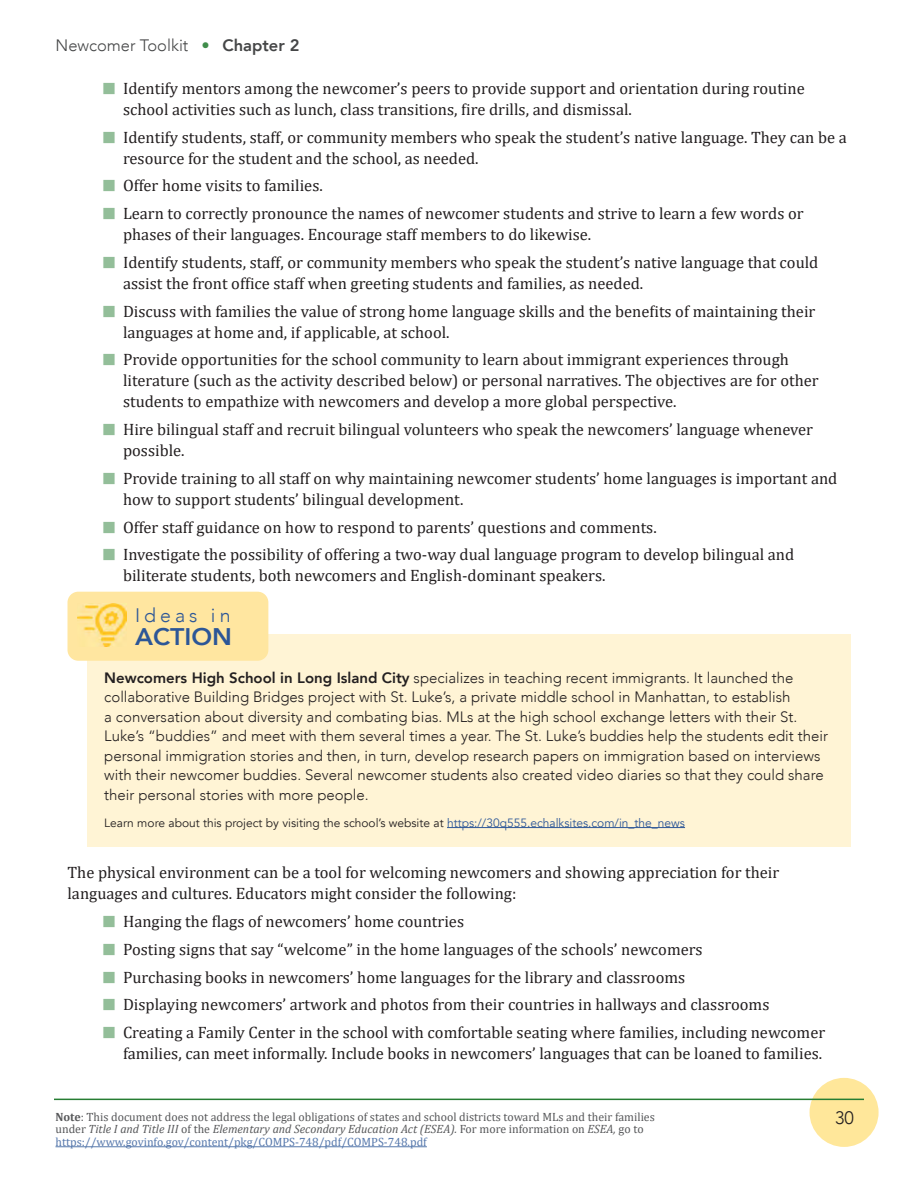
<style>
.page{position:relative;width:918px;height:1188px;background:#fff}
.page>*{position:absolute;margin:0;border:0;box-sizing:border-box;transform-origin:0 0}
.t1{font:800 24px "Avenir";color:#2c5697;scale:1.04 1}
.t2{font:300 19.5px "Avenir";letter-spacing:.21em;color:#2c5697}
.t3{font:300 18px "Avenir";color:#231f20}
.P1__0625_after{font:16.5px/21px "Cambria";color:#231f20}
.t4{font:300 16.5px "Avenir";color:#454647}
.t5{font:300 15px/19.5px "Avenir";color:#231f20}
.t6{font:italic 12px/12.8px "Cambria";color:#57585a}
.t7{font:12px "Cambria";color:#57585a}
.t8{font:12px "Avenir";color:#231f20}
.s1{color:#408d4b}
.s2{font-weight:800}
.s3{color:#93be99}
.s4{color:#2c5697}
.s5{font-weight:700}
.s6{font-style:normal}
.s7{font-style:normal;color:#5678ac}
</style>
<div class="page">
<div style="left:810px;top:1078px;width:69px;height:69px;background:#ffe79a;border-radius:50%"></div>
<hr style="left:54px;top:1099px;width:810px;height:1px;background:#267d33">
<hr style="left:56px;top:1146px;width:371px;height:1px;background:#5678ac">
<div style="left:87px;top:634px;width:763px;height:213px;background:#fff4d5"></div>
<hr style="left:447px;top:827px;width:238px;height:1px;background:#2c5697">
<div style="left:68px;top:592px;width:200px;height:69px;background:#ffe6a0;border-radius:11px"></div>
<img style="left:77px;top:603px;width:49px;height:44px">
<p class="t4" style="left:56px;top:36px;width:245px">Newcomer Toolkit <span class="s1">•</span> <span class="s2">Chapter 2</span></p>
<p class="P1__0625_after" style="left:123px;top:78px;width:683px;text-indent:-21px"><span class="s3">█</span> Identify mentors among the newcomer’s peers to provide support and orientation during routine school activities such as lunch, class transitions, fire drills, and dismissal.</p>
<p class="P1__0625_after" style="left:123px;top:126px;width:725px;text-indent:-21px"><span class="s3">█</span> Identify students, staff, or community members who speak the student’s native language. They can be a resource for the student and the school, as needed.</p>
<p class="P1__0625_after" style="left:102px;top:175px;width:222px"><span class="s3">█</span> Offer home visits to families.</p>
<p class="P1__0625_after" style="left:123px;top:203px;width:682px;text-indent:-21px"><span class="s3">█</span> Learn to correctly pronounce the names of newcomer students and strive to learn a few words or phases of their languages. Encourage staff members to do likewise.</p>
<p class="P1__0625_after" style="left:123px;top:252px;width:697px;text-indent:-21px"><span class="s3">█</span> Identify students, staff, or community members who speak the student’s native language that could assist the front office staff when greeting students and families, as needed.</p>
<p class="P1__0625_after" style="left:123px;top:300px;width:694px;text-indent:-21px"><span class="s3">█</span> Discuss with families the value of strong home language skills and the benefits of maintaining their languages at home and, if applicable, at school.</p>
<p class="P1__0625_after" style="left:123px;top:349px;width:697px;text-indent:-21px"><span class="s3">█</span> Provide opportunities for the school community to learn about immigrant experiences through literature (such as the activity described below) or personal narratives. The objectives are for other students to empathize with newcomers and develop a more global perspective.</p>
<p class="P1__0625_after" style="left:123px;top:419px;width:692px;text-indent:-21px"><span class="s3">█</span> Hire bilingual staff and recruit bilingual volunteers who speak the newcomers’ language whenever possible.</p>
<p class="P1__0625_after" style="left:123px;top:468px;width:716px;text-indent:-21px"><span class="s3">█</span> Provide training to all staff on why maintaining newcomer students’ home languages is important and how to support students’ bilingual development.</p>
<p class="P1__0625_after" style="left:102px;top:516px;width:556px"><span class="s3">█</span> Offer staff guidance on how to respond to parents’ questions and comments.</p>
<p class="P1__0625_after" style="left:123px;top:544px;width:673px;text-indent:-21px"><span class="s3">█</span> Investigate the possibility of offering a two-way dual language program to develop bilingual and biliterate students, both newcomers and English-dominant speakers.</p>
<p class="t2" style="left:135px;top:603px;width:97px">Ideas in</p>
<p class="t1" style="left:135px;top:617px;width:95px">ACTION</p>
<p class="t5" style="left:104px;top:668px;width:725px"><span class="s2">Newcomers High School in Long Island City</span> specializes in teaching recent immigrants. It launched the collaborative Building Bridges project with St. Luke’s, a private middle school in Manhattan, to establish<br>a conversation about diversity and combating bias. MLs at the high school exchange letters with their St.<br>Luke’s “buddies” and meet with them several times a year. The St. Luke’s buddies help the students edit their personal immigration stories and then, in turn, develop research papers on immigration based on interviews with their newcomer buddies. Several newcomer students also created video diaries so that they could share their personal stories with more people.</p>
<p class="t8" style="left:104px;top:815px;width:582px">Learn more about this project by visiting the school’s website at <span class="s4">https://30q555.echalksites.com/in_the_news</span></p>
<p class="P1__0625_after" style="left:68px;top:862px;width:713px">The physical environment can be a tool for welcoming newcomers and showing appreciation for their languages and cultures. Educators might consider the following:</p>
<p class="P1__0625_after" style="left:102px;top:911px;width:364px"><span class="s3">█</span> Hanging the flags of newcomers’ home countries</p>
<p class="P1__0625_after" style="left:102px;top:939px;width:602px"><span class="s3">█</span> Posting signs that say “welcome” in the home languages of the schools’ newcomers</p>
<p class="P1__0625_after" style="left:102px;top:966px;width:585px"><span class="s3">█</span> Purchasing books in newcomers’ home languages for the library and classrooms</p>
<p class="P1__0625_after" style="left:102px;top:994px;width:669px"><span class="s3">█</span> Displaying newcomers’ artwork and photos from their countries in hallways and classrooms</p>
<p class="P1__0625_after" style="left:102px;top:1022px;width:725px;text-align:right"><span class="s3">█</span> Creating a Family Center in the school with comfortable seating where families, including newcomer families, can meet informally. Include books in newcomers’ languages that can be loaned to families.</p>
<p class="t7" style="left:56px;top:1109px;width:601px"><span class="s5">Note</span>: This document does not address the legal obligations of states and school districts toward MLs and their families</p>
<p class="t3" style="left:835px;top:1107px;width:20px">30</p>
<p class="t6" style="left:55px;top:1122px;width:590px"><span class="s6">under</span> Title I and Title III <span class="s6">of the</span> Elementary and Secondary Education Act (ESEA). <span class="s6">For more information on</span> ESEA, <span class="s6">go to </span><span class="s7">https://www.govinfo.gov/content/pkg/COMPS-748/pdf/COMPS-748.pdf</span></p>
</div>
